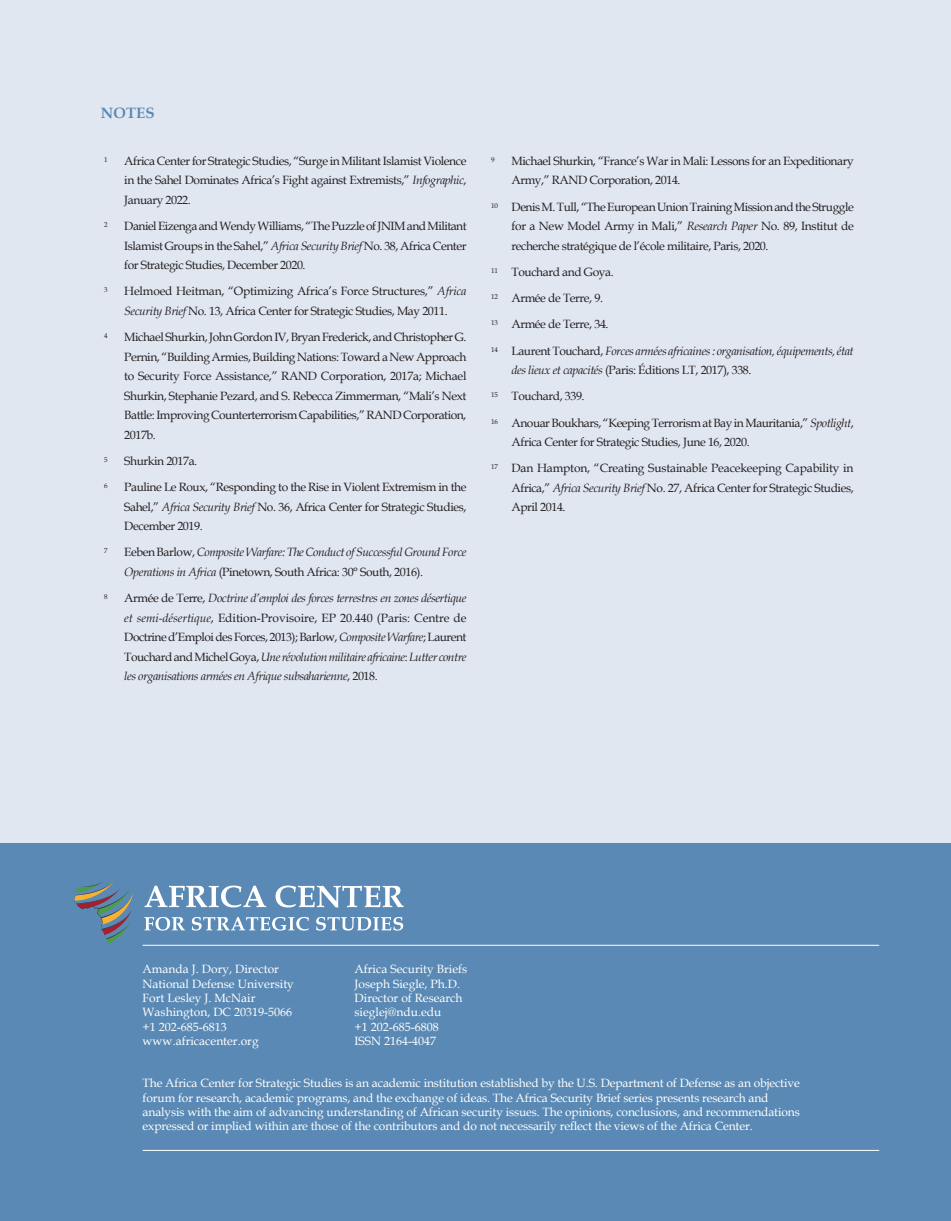
<style>
.page{position:relative;width:951px;height:1221px;background:#fff}
.page>*{position:absolute;margin:0;border:0;box-sizing:border-box;transform-origin:0 0}
.t1{font:700 15px "Book Antiqua";letter-spacing:.01em;color:#5989b4}
.t2{font:12px/19.5px "Book Antiqua";letter-spacing:-.035em;color:#231f20;text-align:justify}
.t3{font:12px/14.4px "Book Antiqua";letter-spacing:-.01em;color:#fff}
.t4{font:italic 12px/19.5px "Book Antiqua";letter-spacing:-.035em;color:#231f20}
.t5{font:12px/19.5px "Book Antiqua";letter-spacing:-.015em;color:#231f20}
.t6{font:7.05px "Book Antiqua";color:#231f20}
.s1{font-style:italic}
.s2{font-style:normal}
</style>
<div class="page">
<div style="left:0;top:0;width:950px;height:843px;background:#e1e7f1"></div>
<div style="left:0;top:843px;width:950px;height:377px;background:#5989b4"></div>
<svg style="left:144px;top:885px;width:122px;height:22px"></svg>
<svg style="left:275px;top:885px;width:128px;height:22px"></svg>
<svg style="left:144px;top:917px;width:41px;height:13px"></svg>
<svg style="left:192px;top:917px;width:117px;height:13px"></svg>
<svg style="left:316px;top:917px;width:87px;height:13px"></svg>
<svg style="left:74px;top:881px;width:60px;height:62px"></svg>
<hr style="left:143px;top:944px;width:736px;height:1px;background:#fff">
<hr style="left:143px;top:1149px;width:736px;height:1px;background:#fff">
<p class="t1" style="left:101px;top:103px;width:55px">NOTES</p>
<p class="t6" style="left:104px;top:154px;width:5px">1</p>
<p class="t2" style="left:124px;top:151px;width:344px">Africa Center for Strategic Studies, “Surge in Militant Islamist Violence in the Sahel Dominates Africa’s Fight against Extremists,” <span class="s1">Infographic</span>, January 2022.</p>
<p class="t6" style="left:104px;top:220px;width:5px">2</p>
<p class="t2" style="left:124px;top:216px;width:344px">Daniel Eizenga and Wendy Williams, “The Puzzle of JNIM and Militant Islamist Groups in the Sahel,” <span class="s1">Africa Security Brief</span> No. 38, Africa Center for Strategic Studies, December 2020.</p>
<p class="t6" style="left:104px;top:285px;width:5px">3</p>
<p class="t5" style="left:124px;top:281px;width:344px">Helmoed Heitman, “Optimizing Africa’s Force Structures,” <span class="s1">Africa<br>Security Brief</span> No. 13, Africa Center for Strategic Studies, May 2011.</p>
<p class="t6" style="left:104px;top:331px;width:5px">4</p>
<p class="t2" style="left:124px;top:327px;width:344px">Michael Shurkin, John Gordon IV, Bryan Frederick, and Christopher G.<br>Pernin, “Building Armies, Building Nations: Toward a New Approach to Security Force Assistance,” RAND Corporation, 2017a; Michael Shurkin, Stephanie Pezard, and S. Rebecca Zimmerman, “Mali’s Next Battle: Improving Counterterrorism Capabilities,” RAND Corporation, 2017b.</p>
<p class="t6" style="left:104px;top:454px;width:5px">5</p>
<p class="t2" style="left:124px;top:451px;width:74px">Shurkin 2017a.</p>
<p class="t6" style="left:104px;top:481px;width:5px">6</p>
<p class="t2" style="left:124px;top:477px;width:343px">Pauline Le Roux, “Responding to the Rise in Violent Extremism in the Sahel,” <span class="s1">Africa Security Brief</span> No. 36, Africa Center for Strategic Studies, December 2019.</p>
<p class="t6" style="left:104px;top:546px;width:5px">7</p>
<p class="t4" style="left:124px;top:542px;width:343px"><span class="s2">Eeben Barlow,</span> Composite Warfare: The Conduct of Successful Ground Force<br>Operations in Africa <span class="s2">(Pinetown, South Africa: 30° South, 2016).</span></p>
<p class="t6" style="left:104px;top:592px;width:5px">8</p>
<p class="t4" style="left:124px;top:588px;width:344px;text-align:justify"><span class="s2">Armée de Terre,</span> Doctrine d’emploi des forces terrestres en zones désertique et semi-désertique<span class="s2">, Edition-Provisoire, EP 20.440 (Paris: Centre de Doctrine d’Emploi des Forces, 2013); Barlow,</span> Composite Warfare<span class="s2">; Laurent Touchard and Michel Goya,</span> Une révolution militaire africaine<span class="s2">:</span> Lutter contre les organisations armées en Afrique subsaharienne<span class="s2">, 2018.</span></p>
<p class="t6" style="left:491px;top:154px;width:5px">9</p>
<p class="t2" style="left:511px;top:151px;width:344px">Michael Shurkin, “France’s War in Mali: Lessons for an Expeditionary<br>Army,” RAND Corporation, 2014.</p>
<p class="t2" style="left:511px;top:196px;width:344px;text-indent:-20px"><sup>10</sup> Denis M. Tull, “The European Union Training Mission and the Struggle for a New Model Army in Mali,” <span class="s1">Research Paper</span> No. 89, Institut de recherche stratégique de l’école militaire, Paris, 2020.</p>
<p class="t2" style="left:491px;top:258px;width:364px;line-height:26.2px;text-align:left"><sup>11</sup> Touchard and Goya.<br><sup>12</sup> Armée de Terre, 9.<br><sup>13</sup> Armée de Terre, 34.<br><sup>14</sup> Laurent Touchard, <span class="s1">Forces armées africaines : organisation, équipements, état</span></p>
<p class="t2" style="left:491px;top:356px;width:364px;line-height:26.2px;text-align:left;text-indent:20px"><span class="s1">des lieux et capacités</span> (Paris: Éditions LT, 2017), 338.<br><sup>15</sup> Touchard, 339.<br><sup>16</sup> Anouar Boukhars, “Keeping Terrorism at Bay in Mauritania,” <span class="s1">Spotlight</span>,</p>
<p class="t5" style="left:491px;top:428px;width:364px;line-height:26.2px;text-indent:20px">Africa Center for Strategic Studies, June 16, 2020.<br><sup>17</sup> Dan Hampton, “Creating Sustainable Peacekeeping Capability in</p>
<p class="t2" style="left:511px;top:478px;width:343px">Africa,” <span class="s1">Africa Security Brief</span> No. 27, Africa Center for Strategic Studies,<br>April 2014.</p>
<p class="t3" style="left:143px;top:961px;width:153px">Amanda J. Dory, Director<br>National Defense University<br>Fort Lesley J. McNair<br>Washington, DC 20319-5066 +1 202-685-6813 www.africacenter.org</p>
<p class="t3" style="left:354px;top:961px;width:114px">Africa Security Briefs<br>Joseph Siegle, Ph.D.<br>Director of Research sieglej@ndu.edu<br>+1 202-685-6808<br>ISSN 2164-4047</p>
<p class="t3" style="left:143px;top:1075px;width:658px">The Africa Center for Strategic Studies is an academic institution established by the U.S. Department of Defense as an objective forum for research, academic programs, and the exchange of ideas. The Africa Security Brief series presents research and analysis with the aim of advancing understanding of African security issues. The opinions, conclusions, and recommendations expressed or implied within are those of the contributors and do not necessarily reflect the views of the Africa Center.</p>
</div>
